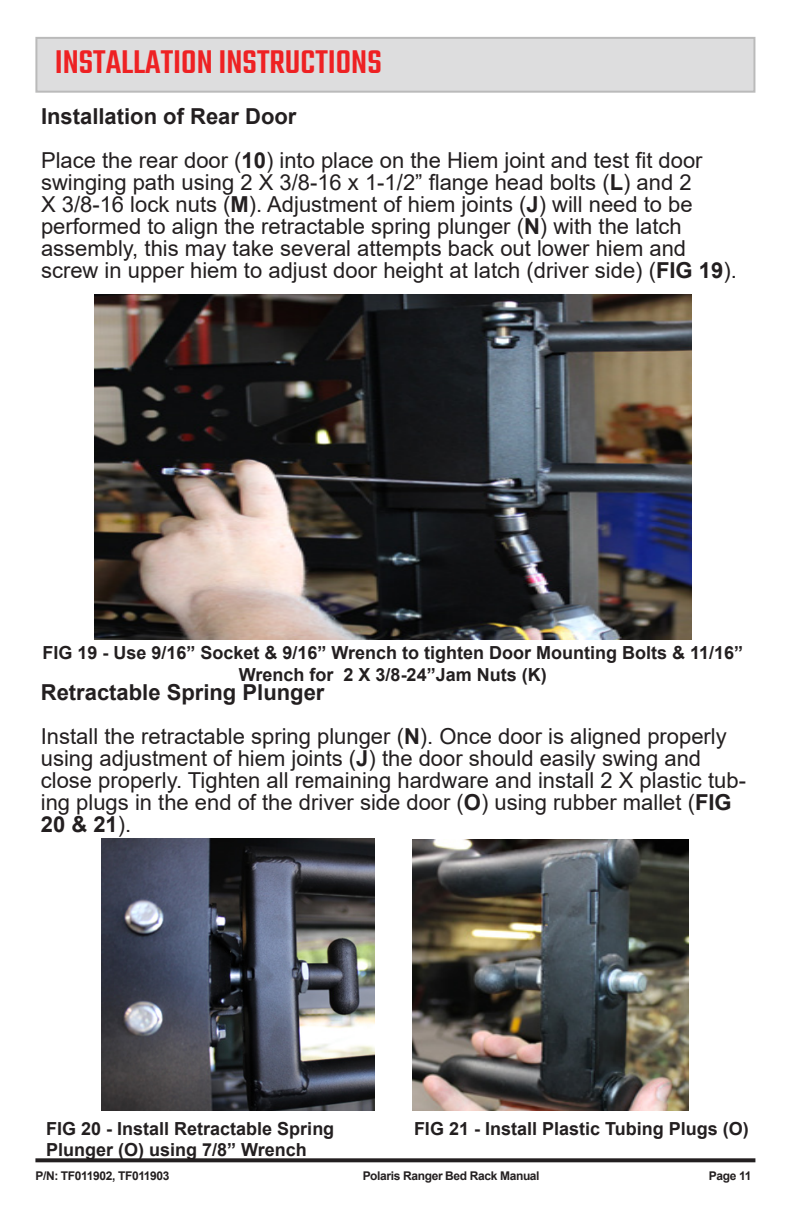
<style>
.page{position:relative;width:792px;height:1224px;background:#fff}
.page>*{position:absolute;margin:0;border:0;box-sizing:border-box;transform-origin:0 0}
.t1{font:500 36px "Teko";color:#ee2123}
.t2{font:22px/22px "Arial";color:#231f20}
.t3{font:700 22px "Arial";color:#231f20}
.t4{font:700 18px/21.6px "Arial";color:#231f20;text-align:center}
.t5{font:700 12px "Arial";letter-spacing:-.03em;color:#231f20}
.s1{font-weight:700}
</style>
<div class="page">
<svg style="left:35px;top:1158px;width:720px;height:4px;background:#343132"></svg>
<div style="left:36px;top:38px;width:718px;height:54px;background:#ddddde"></div>
<div style="left:35px;top:37px;width:720px;height:56px;border:2px solid #bababa"></div>
<img style="left:102px;top:839px;width:272px;height:271px">
<img style="left:95px;top:294px;width:597px;height:345px">
<img style="left:413px;top:839px;width:275px;height:271px">
<p class="t1" style="left:55px;top:41px;width:328px">INSTALLATION INSTRUCTIONS</p>
<p class="t3" style="left:41px;top:101px;width:257px">Installation of Rear Door</p>
<p class="t2" style="left:41px;top:149px;width:697px">Place the rear door (<span class="s1">10</span>) into place on the Hiem joint and test fit door swinging path using 2 X 3/8-16 x 1-1/2” flange head bolts (<span class="s1">L</span>) and 2<br>X 3/8-16 lock nuts (<span class="s1">M</span>). Adjustment of hiem joints (<span class="s1">J</span>) will need to be performed to align the retractable spring plunger (<span class="s1">N</span>) with the latch assembly, this may take several attempts back out lower hiem and screw in upper hiem to adjust door height at latch (driver side) (<span class="s1">FIG 19</span>).</p>
<p class="t4" style="left:42px;top:642px;width:702px">FIG 19 - Use 9/16” Socket &amp; 9/16” Wrench to tighten Door Mounting Bolts &amp; 11/16”<br>Wrench for 2 X 3/8-24”Jam Nuts (K)</p>
<p class="t3" style="left:41px;top:677px;width:285px">Retractable Spring Plunger</p>
<p class="t2" style="left:41px;top:725px;width:707px">Install the retractable spring plunger (<span class="s1">N</span>). Once door is aligned properly using adjustment of hiem joints (<span class="s1">J</span>) the door should easily swing and close properly. Tighten all remaining hardware and install 2 X plastic tub&shy;ing plugs in the end of the driver side door (<span class="s1">O</span>) using rubber mallet (<span class="s1">FIG 20 &amp; 21</span>).</p>
<p class="t4" style="left:46px;top:1118px;width:290px;text-align:left">FIG 20 - Install Retractable Spring<br>Plunger (O) using 7/8” Wrench</p>
<p class="t4" style="left:414px;top:1118px;width:336px">FIG 21 - Install Plastic Tubing Plugs (O)</p>
<p class="t5" style="left:35px;top:1167px;width:136px">P/N: TF011902, TF011903</p>
<p class="t5" style="left:363px;top:1167px;width:178px">Polaris Ranger Bed Rack Manual</p>
<p class="t5" style="left:709px;top:1167px;width:44px">Page 11</p>
</div>
